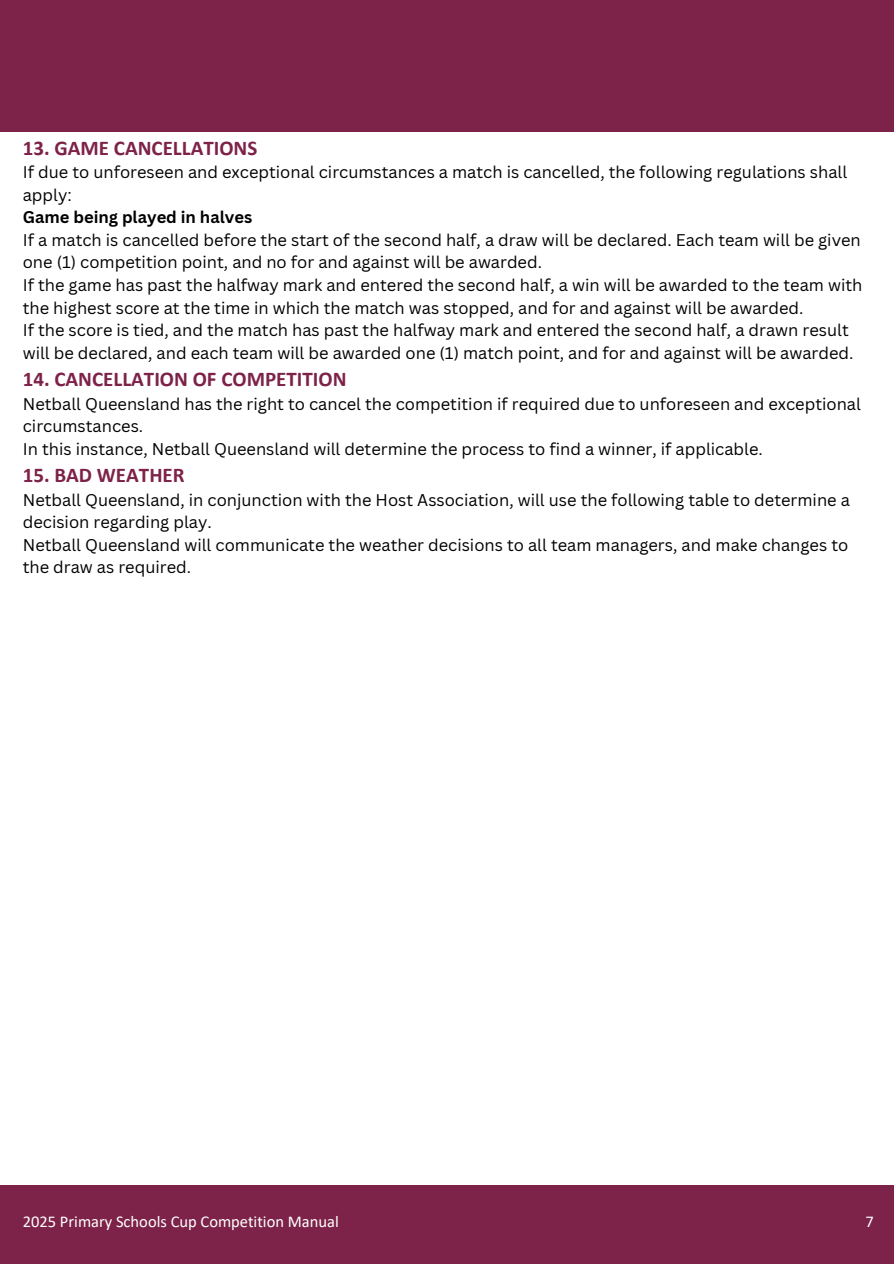
<style>
.page{position:relative;width:894px;height:1264px;background:#fff}
.page>*{position:absolute;margin:0;border:0;box-sizing:border-box;transform-origin:0 0}
.t1{font:700 21px "Calibri";color:#7d2248}
.t2{font:16.5px/22.5px "Canva Sans";color:#000}
.t3{font:16.5px "Calibri";color:#fff}
.t4{font:700 16.5px "Canva Sans";color:#000}
</style>
<div class="page">
<div style="left:0;top:0;width:893px;height:132px;background:#7d2248"></div>
<div style="left:0;top:1185px;width:893px;height:78px;background:#7d2248"></div>
<p class="t1" style="left:23px;top:139px;width:236px">13. GAME CANCELLATIONS</p>
<p class="t2" style="left:23px;top:161px;width:825px">If due to unforeseen and exceptional circumstances a match is cancelled, the following regulations shall apply:</p>
<p class="t4" style="left:23px;top:206px;width:231px">Game being played in halves</p>
<p class="t2" style="left:23px;top:228px;width:839px">If a match is cancelled before the start of the second half, a draw will be declared. Each team will be given one (1) competition point, and no for and against will be awarded.</p>
<h1 class="t2" style="left:23px;top:273px;width:840px">If the game has past the halfway mark and entered the second half, a win will be awarded to the team with the highest score at the time in which the match was stopped, and for and against will be awarded.</h1>
<p class="t2" style="left:23px;top:318px;width:832px">If the score is tied, and the match has past the halfway mark and entered the second half, a drawn result will be declared, and each team will be awarded one (1) match point, and for and against will be awarded.</p>
<p class="t1" style="left:23px;top:370px;width:325px">14. CANCELLATION OF COMPETITION</p>
<h1 class="t2" style="left:23px;top:392px;width:839px">Netball Queensland has the right to cancel the competition if required due to unforeseen and exceptional circumstances.</h1>
<p class="t2" style="left:23px;top:437px;width:741px">In this instance, Netball Queensland will determine the process to find a winner, if applicable.</p>
<p class="t1" style="left:23px;top:466px;width:163px">15. BAD WEATHER</p>
<p class="t2" style="left:23px;top:488px;width:828px">Netball Queensland, in conjunction with the Host Association, will use the following table to determine a decision regarding play.</p>
<p class="t2" style="left:23px;top:533px;width:826px">Netball Queensland will communicate the weather decisions to all team managers, and make changes to the draw as required.</p>
<p class="t3" style="left:23px;top:1214px;width:317px">2025 Primary Schools Cup Competition Manual</p>
<h1 class="t3" style="left:865px;top:1214px;width:10px">7</h1>
</div>
